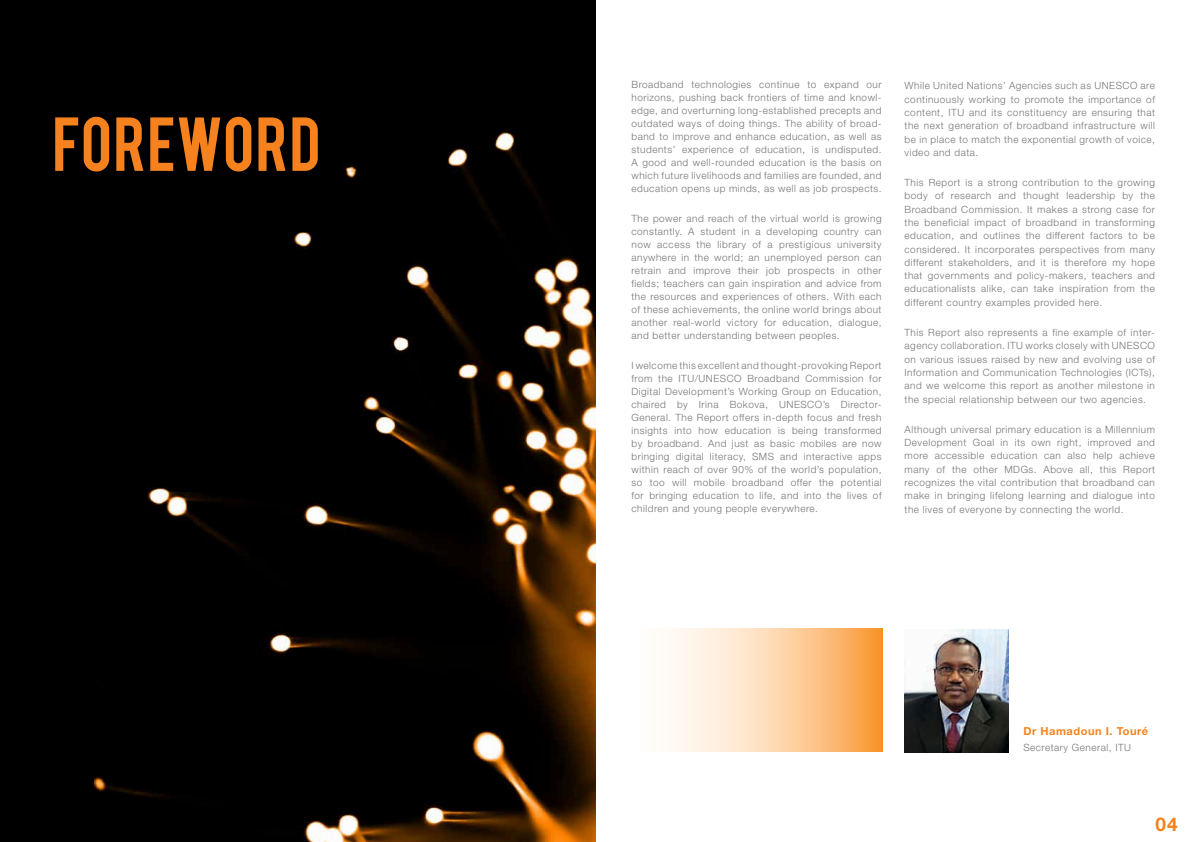
<style>
.page{position:relative;width:1191px;height:842px;background:#fff}
.page>*{position:absolute;margin:0;border:0;box-sizing:border-box;transform-origin:0 0}
.t1{font:60px "Bebas";letter-spacing:.02em;color:#f5821f}
.t2{font:700 19px "Helvetica Neue LT Std";color:#f5821f}
.t3{font:700 11px "Helvetica Neue LT Std";letter-spacing:.05em;color:#f5821f}
.t4{font:300 10px/13px "Helvetica Neue LT Std";letter-spacing:.05em;color:#747578;text-align:justify}
</style>
<div class="page">
<div style="left:0;top:0;width:595px;height:842px;background:#000"></div>
<img style="left:95px;top:131px;width:500px;height:711px">
<svg style="left:668px;top:628px;width:214px;height:123px;background:#fdd3a7"></svg>
<img style="left:904px;top:629px;width:104px;height:123px">
<h1 class="t1" style="left:52px;top:100px;width:269px">FOREWORD</h1>
<p class="t4" style="left:631px;top:78px;width:252px">Broadband technologies continue to expand our horizons, pushing back frontiers of time and knowl&shy;edge, and overturning long-established precepts and outdated ways of doing things. The ability of broad&shy;band to improve and enhance education, as well as students’ experience of education, is undisputed.<br>A good and well-rounded education is the basis on which future livelihoods and families are founded, and education opens up minds, as well as job prospects.</p>
<p class="t4" style="left:631px;top:212px;width:252px">The power and reach of the virtual world is growing constantly. A student in a developing country can now access the library of a prestigious university anywhere in the world; an unemployed person can retrain and improve their job prospects in other fields; teachers can gain inspiration and advice from the resources and experiences of others. With each of these achievements, the online world brings about another real-world victory for education, dialogue, and better understanding between peoples.</p>
<p class="t4" style="left:631px;top:359px;width:252px">I welcome this excellent and thought-provoking Report from the ITU/UNESCO Broadband Commission for Digital Development’s Working Group on Education, chaired by Irina Bokova, UNESCO’s Director-General. The Report offers in-depth focus and fresh insights into how education is being transformed by broadband. And just as basic mobiles are now bringing digital literacy, SMS and interactive apps within reach of over 90% of the world’s population, so too will mobile broadband offer the potential for bringing education to life, and into the lives of children and young people everywhere.</p>
<p class="t4" style="left:904px;top:79px;width:252px;line-height:13.3px">While United Nations’ Agencies such as UNESCO are continuously working to promote the importance of content, ITU and its constituency are ensuring that the next generation of broadband infrastructure will be in place to match the exponential growth of voice, video and data.</p>
<p class="t4" style="left:904px;top:176px;width:252px;line-height:13.3px">This Report is a strong contribution to the growing body of research and thought leadership by the Broadband Commission. It makes a strong case for the beneficial impact of broadband in transforming education, and outlines the different factors to be considered. It incorporates perspectives from many different stakeholders, and it is therefore my hope that governments and policy-makers, teachers and educationalists alike, can take inspiration from the different country examples provided here.</p>
<p class="t4" style="left:904px;top:326px;width:252px;line-height:13.3px">This Report also represents a fine example of inter&shy;agency collaboration. ITU works closely with UNESCO on various issues raised by new and evolving use of Information and Communication Technologies (ICTs), and we welcome this report as another milestone in the special relationship between our two agencies.</p>
<p class="t4" style="left:904px;top:422px;width:252px;line-height:13.3px">Although universal primary education is a Millennium Development Goal in its own right, improved and more accessible education can also help achieve many of the other MDGs. Above all, this Report recognizes the vital contribution that broadband can make in bringing lifelong learning and dialogue into the lives of everyone by connecting the world.</p>
<p class="t3" style="left:1023px;top:725px;width:126px">Dr Hamadoun I. Touré</p>
<p class="t4" style="left:1023px;top:741px;width:109px">Secretary General, ITU</p>
<h2 class="t2" style="left:1155px;top:812px;width:24px">04</h2>
</div>
